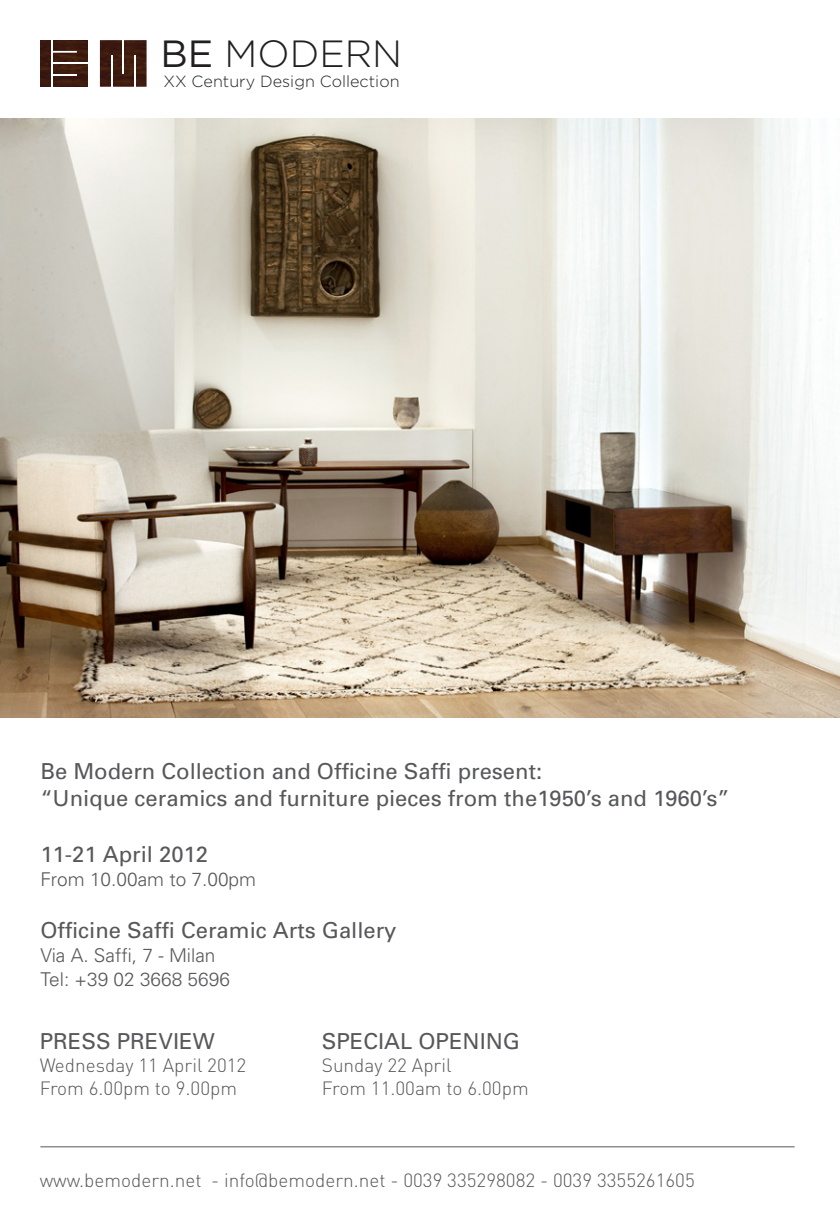
<style>
.page{position:relative;width:840px;height:1219px;background:#fff}
.page>*{position:absolute;margin:0;border:0;box-sizing:border-box;transform-origin:0 0}
.t1{font:300 37.8px "Gotham";color:#231f20}
.t2{font:22px "Univers";color:#57585a}
.t3{font:300 19px "DIN";color:#57585a}
.t4{font:300 19px "Univers";color:#57585a}
.t5{font:300 16.2px "Gotham";color:#231f20}
.s1{font-weight:400}
</style>
<div class="page">
<img style="left:100px;top:40px;width:46px;height:47px">
<img style="left:40px;top:40px;width:47px;height:47px">
<svg style="left:53px;top:51px;width:24px;height:36px"></svg>
<hr style="left:52px;top:63px;width:35px;height:1px;background:#fff">
<hr style="left:52px;top:74px;width:25px;height:2px;background:#fff">
<hr style="left:51px;top:40px;width:2px;height:47px;background:#fff">
<hr style="left:122px;top:40px;width:2px;height:33px;background:#fff">
<hr style="left:111px;top:56px;width:1px;height:31px;background:#fff">
<hr style="left:134px;top:56px;width:2px;height:31px;background:#fff">
<img style="left:0;top:119px;width:839px;height:599px">
<hr style="left:40px;top:1146px;width:754px;height:1px;background:#57585a">
<h1 class="t1" style="left:160px;top:33px;width:243px"><span class="s1">BE</span> MODERN</h1>
<p class="t5" style="left:163px;top:72px;width:237px">XX Century Design Collection</p>
<p class="t2" style="left:40px;top:759px;width:503px">Be Modern Collection and Officine Saffi present:</p>
<p class="t2" style="left:40px;top:785px;width:690px">“Unique ceramics and furniture pieces from the1950’s and 1960’s”</p>
<p class="t2" style="left:40px;top:841px;width:169px">11-21 April 2012</p>
<p class="t4" style="left:40px;top:867px;width:217px">From 10.00am to 7.00pm</p>
<p class="t2" style="left:40px;top:917px;width:357px">Officine Saffi Ceramic Arts Gallery</p>
<p class="t4" style="left:40px;top:943px;width:176px">Via A. Saffi, 7 - Milan</p>
<p class="t4" style="left:40px;top:967px;width:191px">Tel: +39 02 3668 5696</p>
<p class="t2" style="left:40px;top:1028px;width:176px">PRESS PREVIEW</p>
<p class="t3" style="left:40px;top:1053px;width:208px">Wednesday 11 April 2012</p>
<p class="t3" style="left:40px;top:1076px;width:199px">From 6.00pm to 9.00pm</p>
<p class="t2" style="left:321px;top:1028px;width:200px">SPECIAL OPENING</p>
<p class="t3" style="left:321px;top:1053px;width:131px">Sunday 22 April</p>
<p class="t3" style="left:321px;top:1076px;width:208px">From 11.00am to 6.00pm</p>
<p class="t3" style="left:40px;top:1168px;width:656px">www.bemodern.net - info@bemodern.net - 0039 335298082 - 0039 3355261605</p>
</div>
